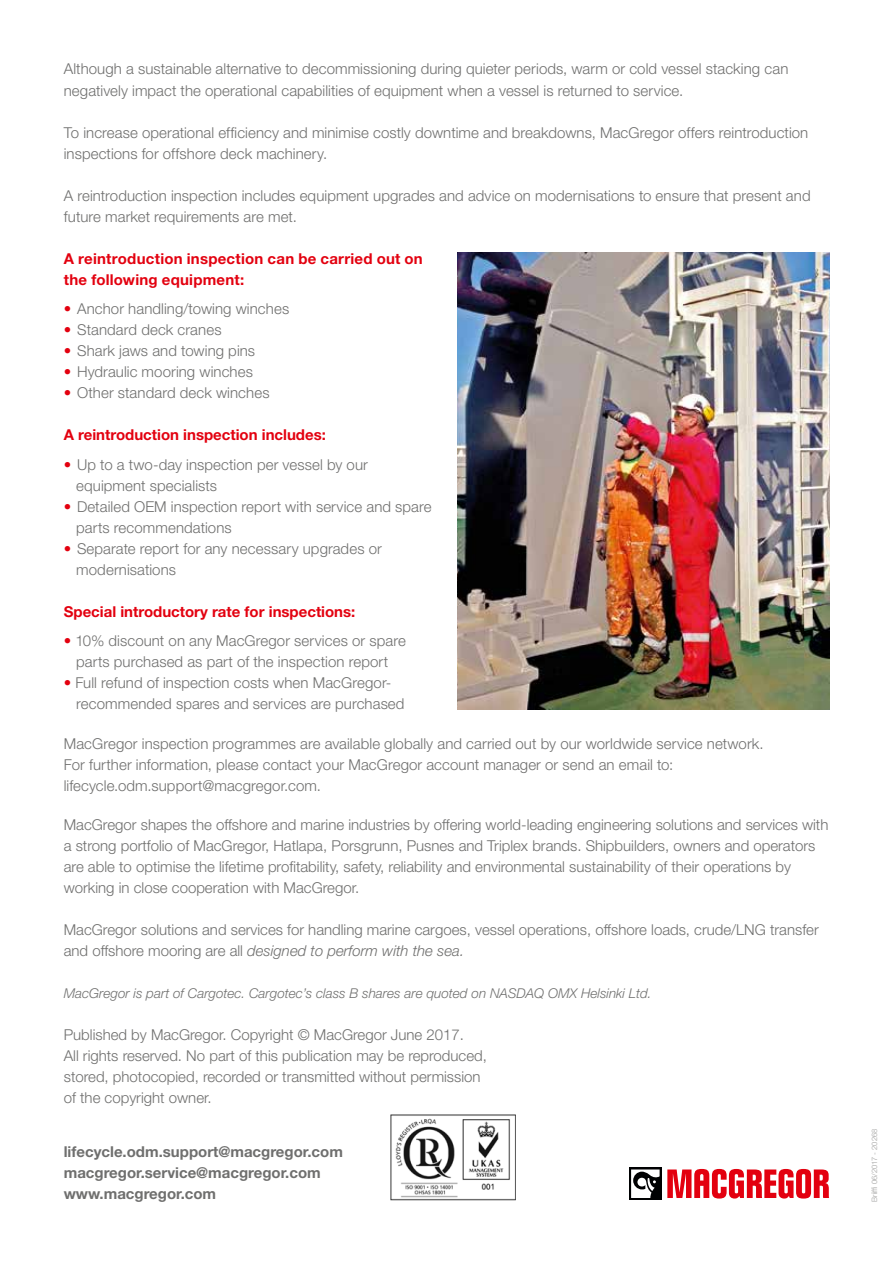
<style>
.page{position:relative;width:893px;height:1263px;background:#fff}
.page>*{position:absolute;margin:0;border:0;box-sizing:border-box;transform-origin:0 0}
.t1{font:300 15px/21px "Helvetica Neue LT Std";letter-spacing:.005em;color:#6f6f6e}
.t2{font:700 15px/21px "Helvetica Neue LT Std";color:#e3000f}
.t3{font:700 15px/21px "Helvetica Neue LT Std";color:#6f6f6e}
.t4{font:italic 300 13.5px "Helvetica Neue LT Std";color:#6f6f6e}
.t5{font:300 7.5px "Helvetica Neue LT Std";color:#9d9d9c}
.s1{color:#e3000f}
.s2{font-style:italic}
</style>
<div class="page">
<img style="left:390px;top:1114px;width:126px;height:87px">
<svg style="left:667px;top:1169px;width:162px;height:29px"></svg>
<div style="left:629px;top:1167px;width:32px;height:33px;background:#000102"></div>
<svg style="left:631px;top:1169px;width:29px;height:29px"></svg>
<img style="left:457px;top:253px;width:372px;height:456px">
<p class="t1" style="left:64px;top:58px;width:726px">Although a sustainable alternative to decommissioning during quieter periods, warm or cold vessel stacking can negatively impact the operational capabilities of equipment when a vessel is returned to service.</p>
<p class="t1" style="left:64px;top:121px;width:746px">To increase operational efficiency and minimise costly downtime and breakdowns, MacGregor offers reintroduction inspections for offshore deck machinery.</p>
<p class="t1" style="left:64px;top:184px;width:748px">A reintroduction inspection includes equipment upgrades and advice on modernisations to ensure that present and future market requirements are met.</p>
<p class="t2" style="left:64px;top:247px;width:361px">A reintroduction inspection can be carried out on the following equipment:</p>
<p class="t1" style="left:64px;top:298px;width:227px"><span class="s1">•</span> Anchor handling/towing winches</p>
<p class="t1" style="left:64px;top:319px;width:159px"><span class="s1">•</span> Standard deck cranes</p>
<p class="t1" style="left:64px;top:340px;width:193px"><span class="s1">•</span> Shark jaws and towing pins</p>
<p class="t1" style="left:64px;top:361px;width:191px"><span class="s1">•</span> Hydraulic mooring winches</p>
<p class="t1" style="left:64px;top:382px;width:207px"><span class="s1">•</span> Other standard deck winches</p>
<p class="t2" style="left:64px;top:424px;width:264px">A reintroduction inspection includes:</p>
<p class="t1" style="left:76px;top:453px;width:293px;text-indent:-13px"><span class="s1">•</span> Up to a two-day inspection per vessel by our equipment specialists</p>
<p class="t1" style="left:76px;top:495px;width:357px;text-indent:-13px"><span class="s1">•</span> Detailed OEM inspection report with service and spare parts recommendations</p>
<p class="t1" style="left:76px;top:537px;width:307px;text-indent:-13px"><span class="s1">•</span> Separate report for any necessary upgrades or modernisations</p>
<p class="t2" style="left:64px;top:600px;width:293px">Special introductory rate for inspections:</p>
<p class="t1" style="left:64px;top:630px;width:344px;text-align:center"><span class="s1">•</span> 10% discount on any MacGregor services or spare parts purchased as part of the inspection report</p>
<p class="t1" style="left:76px;top:672px;width:330px;text-indent:-13px"><span class="s1">•</span> Full refund of inspection costs when MacGregor&shy;recommended spares and services are purchased</p>
<p class="t1" style="left:64px;top:732px;width:701px">MacGregor inspection programmes are available globally and carried out by our worldwide service network.<br>For further information, please contact your MacGregor account manager or send an email to: lifecycle.odm.support@macgregor.com.</p>
<p class="t1" style="left:64px;top:814px;width:766px">MacGregor shapes the offshore and marine industries by offering world-leading engineering solutions and services with a strong portfolio of MacGregor, Hatlapa, Porsgrunn, Pusnes and Triplex brands. Shipbuilders, owners and operators are able to optimise the lifetime profitability, safety, reliability and environmental sustainability of their operations by working in close cooperation with MacGregor.</p>
<p class="t1" style="left:64px;top:919px;width:756px">MacGregor solutions and services for handling marine cargoes, vessel operations, offshore loads, crude/LNG transfer and offshore mooring are all <span class="s2">designed to perform with the sea.</span></p>
<p class="t4" style="left:64px;top:985px;width:589px">MacGregor is part of Cargotec. Cargotec’s class B shares are quoted on NASDAQ OMX Helsinki Ltd.</p>
<p class="t1" style="left:64px;top:1024px;width:425px">Published by MacGregor. Copyright © MacGregor June 2017.<br>All rights reserved. No part of this publication may be reproduced, stored, photocopied, recorded or transmitted without permission of the copyright owner.</p>
<p class="t3" style="left:64px;top:1141px;width:281px">lifecycle.odm.support@macgregor.com macgregor.service@macgregor.com www.macgregor.com</p>
<p class="t5" style="left:870px;top:1202px;width:74px;rotate:-90deg">Briiffi 06/2017 - 20268</p>
</div>
